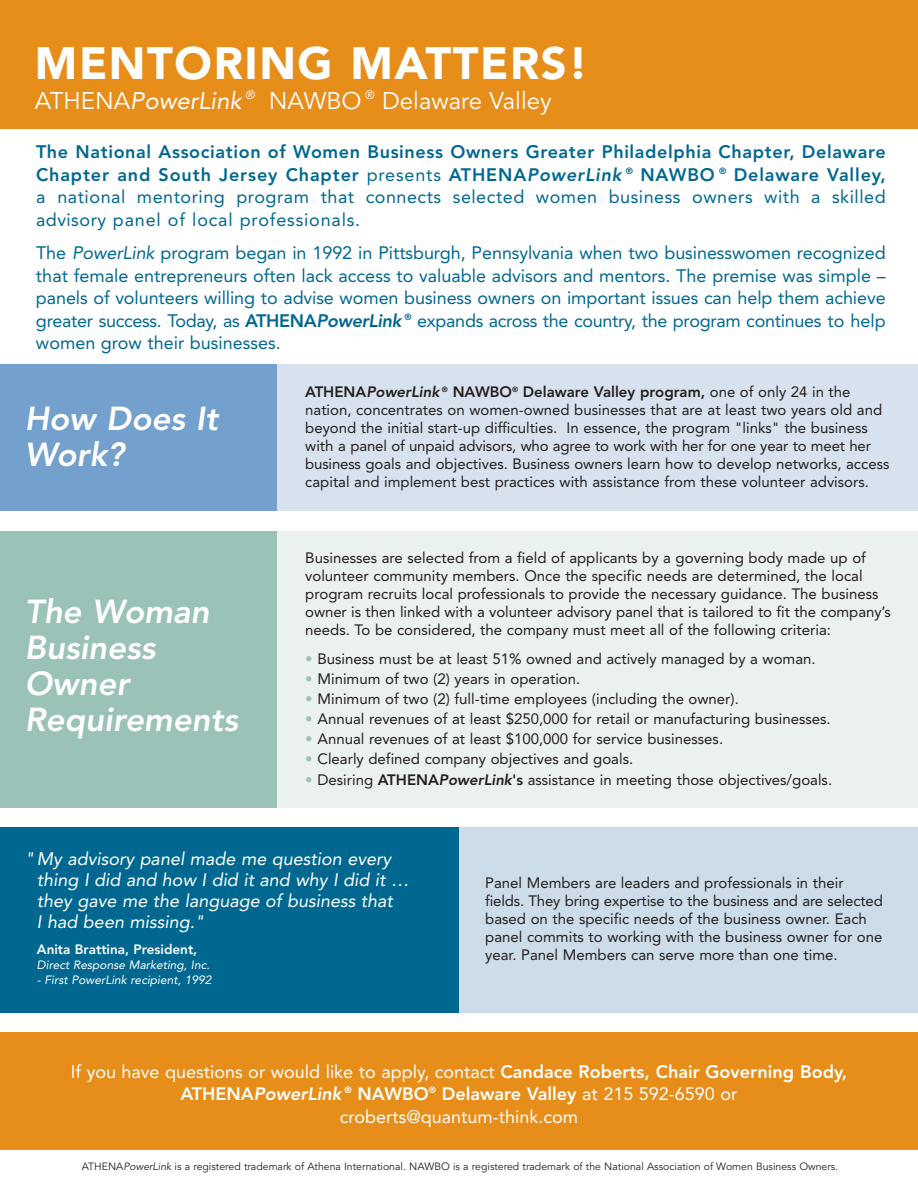
<style>
.page{position:relative;width:918px;height:1188px;background:#fff}
.page>*{position:absolute;margin:0;border:0;box-sizing:border-box;transform-origin:0 0}
.t1{font:900 45px "Avenir";letter-spacing:.035em;color:#fff}
.t2{font:italic 800 33px/36px "Avenir";color:#fff}
.t3{font:24px "Avenir";color:#fff}
.t4{font:18px/22.5px "Avenir";color:#006890;text-align:justify}
.t5{font:800 18px/22.5px "Avenir";letter-spacing:.045em;color:#006890;text-align:justify}
.t6{font:18px/22.5px "Avenir";color:#fff;text-align:center}
.t7{font:italic 18px/21px "Avenir";color:#fff}
.t8{font:15px/18px "Avenir";color:#231f1f}
.t9{font:800 13.5px "Avenir";color:#fff}
.t10{font:italic 12px "Avenir";color:#fff}
.t11{font:10.5px "Avenir";color:#231f1f}
.s1{font-style:italic}
.s2{font-weight:400}
.s3{font-weight:800}
.s4{font-weight:800;font-style:italic}
.s5{color:#9ac2b9}
</style>
<div class="page">
<div style="left:0;top:1033px;width:918px;height:117px;background:#e68e19"></div>
<div style="left:0;top:0;width:918px;height:128px;background:#e68e19"></div>
<div style="left:232px;top:364px;width:686px;height:147px;background:#d8e2ef"></div>
<div style="left:2px;top:531px;width:916px;height:276px;background:#eaf1ee"></div>
<div style="left:0;top:531px;width:277px;height:276px;background:#9ac2b9"></div>
<div style="left:0;top:364px;width:277px;height:147px;background:#73a0cd"></div>
<div style="left:0;top:827px;width:918px;height:185px;background:#cddce9"></div>
<div style="left:0;top:827px;width:459px;height:185px;background:#006890"></div>
<h1 class="t1" style="left:35px;top:45px;width:555px">MENTORING MATTERS!</h1>
<h3 class="t3" style="left:35px;top:91px;width:518px">ATHENA<span class="s1">PowerLink</span> <sup>®</sup> NAWBO <sup>®</sup> Delaware Valley</h3>
<p class="t5" style="left:36px;top:142px;width:851px">The National Association of Women Business Owners Greater Philadelphia Chapter, Delaware Chapter and South Jersey Chapter <span class="s2">presents</span> ATHENA<span class="s1">PowerLink</span> <sup>®</sup> NAWBO <sup>®</sup> Delaware Valley, <span class="s2">a national mentoring program that connects selected women business owners with a skilled advisory panel of local professionals.</span></p>
<p class="t4" style="left:36px;top:243px;width:851px">The <span class="s1">PowerLink</span> program began in 1992 in Pittsburgh, Pennsylvania when two businesswomen recognized that female entrepreneurs often lack access to valuable advisors and mentors. The premise was simple – panels of volunteers willing to advise women business owners on important issues can help them achieve greater success. Today, as <span class="s3">ATHENA</span><span class="s4">PowerLink</span> <sup>®</sup> expands across the country, the program continues to help women grow their businesses.</p>
<h2 class="t2" style="left:25px;top:403px;width:195px">How Does It<br>Work?</h2>
<h2 class="t2" style="left:25px;top:596px;width:215px">The Woman<br>Business<br>Owner<br>Requirements</h2>
<p class="t8" style="left:305px;top:384px;width:586px"><span class="s3">ATHENA</span><span class="s4">PowerLink</span> <sup>®</sup> <span class="s3">NAWBO</span><sup>®</sup> <span class="s3">Delaware Valley program,</span> one of only 24 in the nation, concentrates on women-owned businesses that are at least two years old and beyond the initial start-up difficulties. In essence, the program "links" the business with a panel of unpaid advisors, who agree to work with her for one year to meet her business goals and objectives. Business owners learn how to develop networks, access capital and implement best practices with assistance from these volunteer advisors.</p>
<p class="t8" style="left:305px;top:550px;width:587px">Businesses are selected from a field of applicants by a governing body made up of volunteer community members. Once the specific needs are determined, the local program recruits local professionals to provide the necessary guidance. The business owner is then linked with a volunteer advisory panel that is tailored to fit the company’s needs. To be considered, the company must meet all of the following criteria:</p>
<p class="t8" style="left:305px;top:651px;width:512px"><span class="s5">•</span> Business must be at least 51% owned and actively managed by a woman.</p>
<p class="t8" style="left:305px;top:671px;width:277px"><span class="s5">•</span> Minimum of two (2) years in operation.</p>
<p class="t8" style="left:305px;top:691px;width:435px"><span class="s5">•</span> Minimum of two (2) full-time employees (including the owner).</p>
<p class="t8" style="left:305px;top:711px;width:527px"><span class="s5">•</span> Annual revenues of at least $250,000 for retail or manufacturing businesses.</p>
<p class="t8" style="left:305px;top:731px;width:419px"><span class="s5">•</span> Annual revenues of at least $100,000 for service businesses.</p>
<p class="t8" style="left:305px;top:752px;width:329px"><span class="s5">•</span> Clearly defined company objectives and goals.</p>
<p class="t8" style="left:305px;top:772px;width:528px"><span class="s5">•</span> Desiring <span class="s3">ATHENA</span><span class="s4">PowerLink</span><span class="s3">'s</span> assistance in meeting those objectives/goals.</p>
<p class="t7" style="left:37px;top:850px;width:374px;text-indent:-12px">" My advisory panel made me question every thing I did and how I did it and why I did it … they gave me the language of business that<br>I had been missing."</p>
<p class="t9" style="left:37px;top:944px;width:162px">Anita Brattina, President,</p>
<p class="t10" style="left:37px;top:960px;width:174px">Direct Response Marketing, Inc.</p>
<p class="t10" style="left:37px;top:975px;width:176px">- First PowerLink recipient, 1992</p>
<p class="t8" style="left:485px;top:875px;width:399px">Panel Members are leaders and professionals in their fields. They bring expertise to the business and are selected based on the specific needs of the business owner. Each panel commits to working with the business owner for one year. Panel Members can serve more than one time.</p>
<p class="t6" style="left:71px;top:1062px;width:778px">If you have questions or would like to apply, contact <span class="s3">Candace Roberts, Chair Governing Body,<br>ATHENA</span><span class="s4">PowerLink</span> <sup>®</sup> <span class="s3">NAWBO</span><sup>®</sup> <span class="s3">Delaware Valley</span> at 215 592-6590 or croberts@quantum-think.com</p>
<p class="t11" style="left:82px;top:1162px;width:758px">ATHENA<span class="s1">PowerLink</span> is a registered trademark of Athena International. NAWBO is a registered trademark of the National Association of Women Business Owners.</p>
</div>
